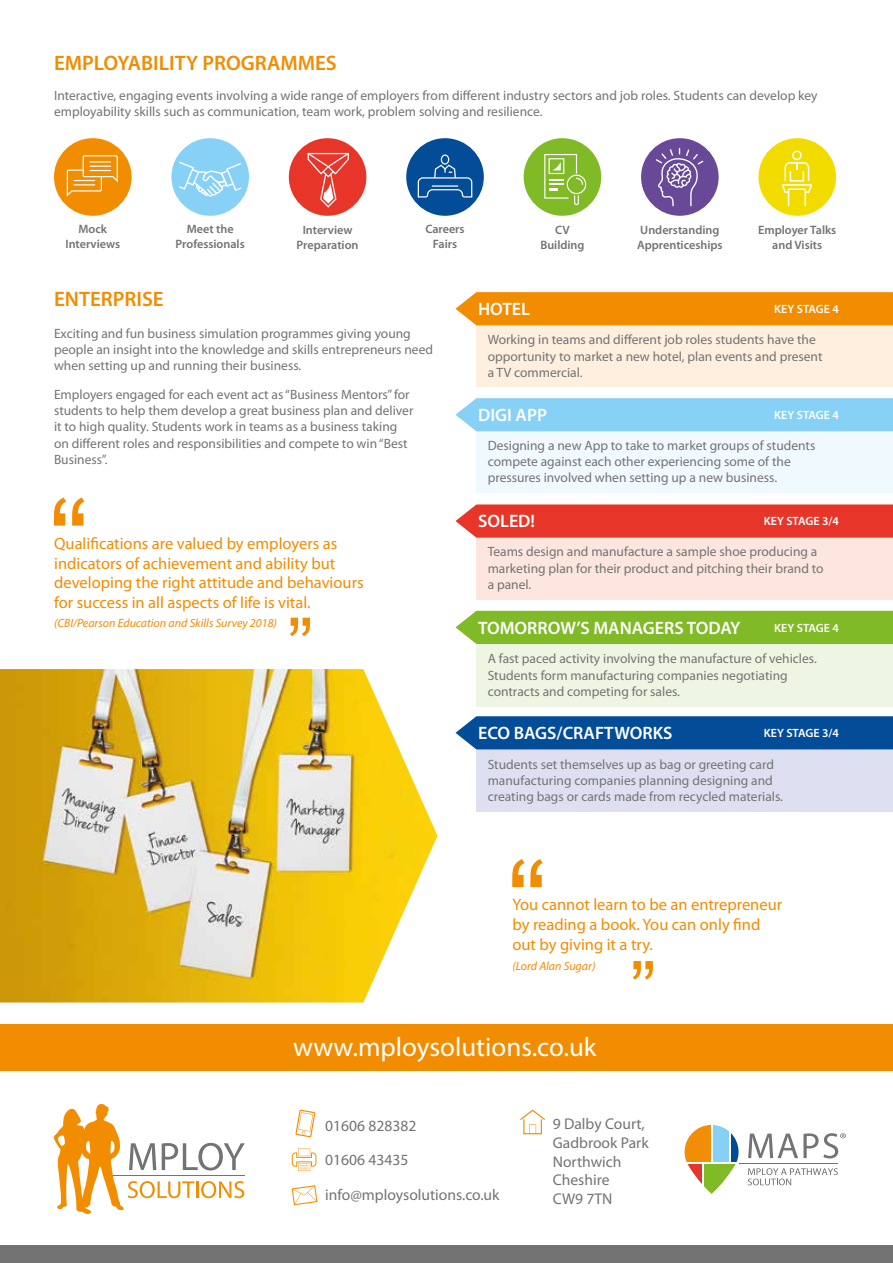
<style>
.page{position:relative;width:893px;height:1263px;background:#fff}
.page>*{position:absolute;margin:0;border:0;box-sizing:border-box;transform-origin:0 0}
.t1{font:27px "Myriad Pro";color:#fff}
.t2{font:600 21px "Myriad Pro";color:#f28c00}
.t3{font:600 18px "Myriad Pro";color:#fff}
.t4{font:16.5px/19.8px "Myriad Pro";color:#f28c00}
.t5{font:15.6px/18.8px "Myriad Pro";color:#747373}
.t6{font:13.5px/16.2px "Myriad Pro";color:#747373}
.t7{font:600 12.15px/14.5px "Myriad Pro";color:#747373;text-align:center}
.t8{font:italic 12px "Myriad Pro";color:#f28c00}
.t9{font:600 12px "Myriad Pro";color:#fff}
</style>
<div class="page">
<div style="left:0;top:1246px;width:893px;height:17px;background:#747373"></div>
<div style="left:0;top:1024px;width:893px;height:47px;background:#f28c00"></div>
<svg style="left:54px;top:1104px;width:191px;height:110px"></svg>
<svg style="left:295px;top:1109px;width:20px;height:28px"></svg>
<svg style="left:292px;top:1148px;width:24px;height:23px"></svg>
<svg style="left:292px;top:1185px;width:25px;height:20px"></svg>
<svg style="left:520px;top:1110px;width:25px;height:24px"></svg>
<svg style="left:512px;top:859px;width:31px;height:28px"></svg>
<svg style="left:633px;top:961px;width:20px;height:18px"></svg>
<svg style="left:54px;top:497px;width:30px;height:29px"></svg>
<svg style="left:290px;top:618px;width:20px;height:18px"></svg>
<div style="left:477px;top:322px;width:416px;height:65px;background:#feefde"></div>
<div style="left:477px;top:428px;width:416px;height:65px;background:#f0f9fe"></div>
<div style="left:477px;top:533px;width:416px;height:67px;background:#fde6dd"></div>
<div style="left:477px;top:640px;width:416px;height:67px;background:#eff5e3"></div>
<div style="left:477px;top:745px;width:416px;height:67px;background:#dee0f1"></div>
<div style="left:455px;top:398px;width:438px;height:33px;background:#86d1f5"></div>
<svg style="left:455px;top:504px;width:438px;height:34px;background:#e83f33"></svg>
<div style="left:455px;top:611px;width:438px;height:33px;background:#80ba27"></div>
<div style="left:455px;top:716px;width:438px;height:33px;background:#024c98"></div>
<div style="left:455px;top:292px;width:438px;height:33px;background:#f28c00"></div>
<img style="left:0;top:669px;width:437px;height:333px">
<div style="left:685px;top:1125px;width:26px;height:37px;background:#f18d06"></div>
<div style="left:714px;top:1125px;width:15px;height:37px;background:#87d0f5"></div>
<svg style="left:687px;top:1164px;width:14px;height:19px"></svg>
<svg style="left:731px;top:1133px;width:8px;height:29px"></svg>
<svg style="left:704px;top:1164px;width:32px;height:30px"></svg>
<svg style="left:748px;top:1168px;width:90px;height:17px"></svg>
<svg style="left:748px;top:1133px;width:98px;height:25px"></svg>
<hr style="left:739px;top:1163px;width:99px;height:1px;background:#747373">
<div style="left:641px;top:138px;width:78px;height:78px;background:#674997;border-radius:50%"></div>
<svg style="left:656px;top:148px;width:47px;height:58px"></svg>
<div style="left:171px;top:138px;width:78px;height:78px;background:#86d1f5;border-radius:50%"></div>
<svg style="left:179px;top:162px;width:62px;height:35px"></svg>
<div style="left:758px;top:138px;width:78px;height:78px;background:#f2dc00;border-radius:50%"></div>
<svg style="left:782px;top:151px;width:30px;height:55px"></svg>
<div style="left:524px;top:138px;width:77px;height:78px;background:#80ba27;border-radius:50%"></div>
<svg style="left:544px;top:154px;width:42px;height:51px"></svg>
<div style="left:289px;top:138px;width:77px;height:78px;background:#e73629;border-radius:50%"></div>
<svg style="left:308px;top:153px;width:41px;height:54px"></svg>
<div style="left:54px;top:138px;width:78px;height:78px;background:#f28c00;border-radius:50%"></div>
<svg style="left:67px;top:155px;width:51px;height:42px"></svg>
<div style="left:406px;top:138px;width:78px;height:78px;background:#024c98;border-radius:50%"></div>
<svg style="left:418px;top:154px;width:54px;height:44px"></svg>
<h2 class="t2" style="left:54px;top:49px;width:284px">EMPLOYABILITY PROGRAMMES</h2>
<p class="t6" style="left:54px;top:87px;width:765px">Interactive, engaging events involving a wide range of employers from different industry sectors and job roles. Students can develop key employability skills such as communication, team work, problem solving and resilience.</p>
<p class="t7" style="left:65px;top:222px;width:56px">Mock<br>Interviews</p>
<p class="t7" style="left:425px;top:222px;width:41px">Careers<br>Fairs</p>
<p class="t7" style="left:176px;top:222px;width:71px">Meet the<br>Professionals</p>
<p class="t7" style="left:758px;top:223px;width:80px">Employer Talks and Visits</p>
<p class="t7" style="left:637px;top:223px;width:87px;text-align:left">Understanding<br>Apprenticeships</p>
<p class="t7" style="left:297px;top:223px;width:63px">Interview<br>Preparation</p>
<p class="t7" style="left:540px;top:223px;width:46px">CV<br>Building</p>
<h2 class="t2" style="left:54px;top:286px;width:111px">ENTERPRISE</h2>
<p class="t6" style="left:54px;top:325px;width:381px">Exciting and fun business simulation programmes giving young people an insight into the knowledge and skills entrepreneurs need when setting up and running their business.</p>
<p class="t6" style="left:54px;top:386px;width:361px">Employers engaged for each event act as “Business Mentors” for students to help them develop a great business plan and deliver it to high quality. Students work in teams as a business taking on different roles and responsibilities and compete to win “Best Business”.</p>
<p class="t4" style="left:54px;top:533px;width:311px">Qualifications are valued by employers as indicators of achievement and ability but developing the right attitude and behaviours for success in all aspects of life is vital.</p>
<p class="t8" style="left:54px;top:615px;width:224px">(CBI/Pearson Education and Skills Survey 2018)</p>
<h3 class="t3" style="left:478px;top:297px;width:53px">HOTEL</h3>
<p class="t9" style="left:774px;top:302px;width:66px">KEY STAGE 4</p>
<p class="t6" style="left:488px;top:331px;width:336px">Working in teams and different job roles students have the opportunity to market a new hotel, plan events and present a TV commercial.</p>
<h3 class="t3" style="left:478px;top:404px;width:71px">DIGI APP</h3>
<p class="t9" style="left:774px;top:407px;width:66px">KEY STAGE 4</p>
<p class="t6" style="left:488px;top:437px;width:329px">Designing a new App to take to market groups of students compete against each other experiencing some of the pressures involved when setting up a new business.</p>
<h3 class="t3" style="left:478px;top:509px;width:58px">SOLED!</h3>
<p class="t9" style="left:764px;top:514px;width:77px">KEY STAGE 3/4</p>
<p class="t6" style="left:488px;top:543px;width:337px">Teams design and manufacture a sample shoe producing a marketing plan for their product and pitching their brand to a panel.</p>
<h3 class="t3" style="left:478px;top:616px;width:264px">TOMORROW’S MANAGERS TODAY</h3>
<p class="t9" style="left:774px;top:620px;width:66px">KEY STAGE 4</p>
<p class="t6" style="left:488px;top:651px;width:331px">A fast paced activity involving the manufacture of vehicles.<br>Students form manufacturing companies negotiating contracts and competing for sales.</p>
<h3 class="t3" style="left:478px;top:722px;width:196px">ECO BAGS/CRAFTWORKS</h3>
<p class="t9" style="left:764px;top:725px;width:77px">KEY STAGE 3/4</p>
<p class="t6" style="left:488px;top:756px;width:297px">Students set themselves up as bag or greeting card manufacturing companies planning designing and creating bags or cards made from recycled materials.</p>
<p class="t4" style="left:512px;top:894px;width:271px">You cannot learn to be an entrepreneur by reading a book. You can only find out by giving it a try.</p>
<p class="t8" style="left:512px;top:959px;width:84px">(Lord Alan Sugar)</p>
<h1 class="t1" style="left:293px;top:1031px;width:305px">www.mploysolutions.co.uk</h1>
<p class="t5" style="left:325px;top:1116px;width:93px">01606 828382</p>
<p class="t5" style="left:325px;top:1150px;width:85px">01606 43435</p>
<p class="t5" style="left:325px;top:1185px;width:176px">info@mploysolutions.co.uk</p>
<p class="t5" style="left:553px;top:1114px;width:97px">9 Dalby Court,<br>Gadbrook Park<br>Northwich<br>Cheshire<br>CW9 7TN</p>
</div>
